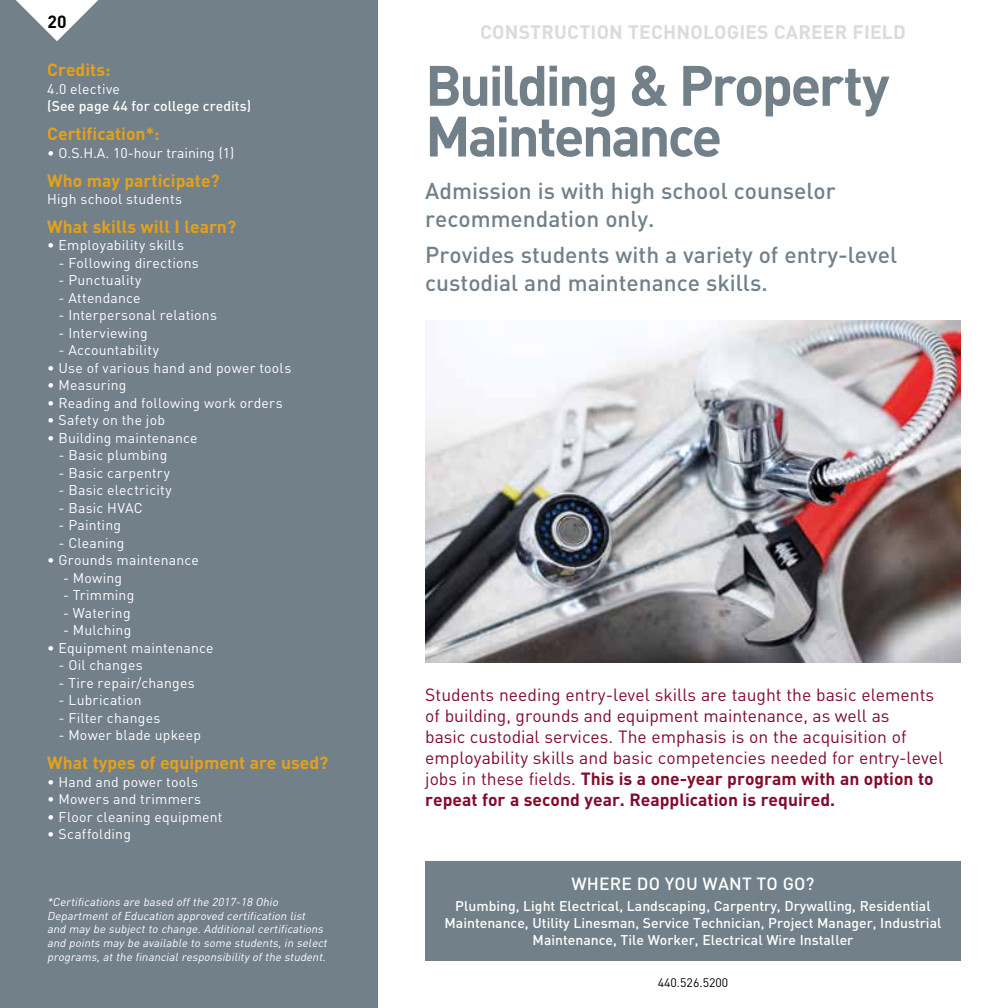
<style>
.page{position:relative;width:1008px;height:1008px;background:#fff}
.page>*{position:absolute;margin:0;border:0;box-sizing:border-box;transform-origin:0 0}
.t1{font:700 56px/50.8px "DIN Pro";letter-spacing:-.05em;color:#72808a}
.t2{font:500 22.75px/28px "DIN Pro";color:#72808a}
.t3{font:700 19.25px "DIN Pro";letter-spacing:.01em;color:#d8dcdf}
.t4{font:17.5px/21px "DIN Pro";color:#830b2c}
.t5{font:700 17.5px "DIN Pro";color:#e4a11b}
.t6{font:500 17.5px "DIN Pro";letter-spacing:.01em;color:#fff}
.t7{font:700 17.5px "DIN Pro";color:#000}
.t8{font:14px "DIN Pro";letter-spacing:.015em;color:#fff}
.t9{font:500 14px/16.8px "DIN Pro";color:#fff;text-align:center}
.t10{font:12.25px "DIN Pro";color:#000}
.t11{font:italic 11.38px/13.7px "DIN Pro";color:#fff}
.s1{font-weight:700}
</style>
<div class="page">
<img style="left:425px;top:320px;width:536px;height:342px">
<div style="left:0;top:0;width:378px;height:1008px;background:#72808a"></div>
<svg style="left:16px;top:0;width:82px;height:41px"></svg>
<div style="left:425px;top:861px;width:536px;height:100px;background:#72808a"></div>
<p class="t7" style="left:48px;top:10px;width:21px">20</p>
<p class="t5" style="left:47px;top:58px;width:65px">Credits:</p>
<p class="t8" style="left:47px;top:79px;width:74px">4.0 elective</p>
<p class="t9" style="left:47px;top:97px;width:205px">(See page 44 for college credits)</p>
<p class="t5" style="left:47px;top:122px;width:114px">Certification*:</p>
<p class="t8" style="left:47px;top:143px;width:189px">• O.S.H.A. 10-hour training (1)</p>
<p class="t5" style="left:47px;top:168px;width:174px">Who may participate?</p>
<p class="t8" style="left:47px;top:190px;width:136px">High school students</p>
<p class="t5" style="left:47px;top:215px;width:190px">What skills will I learn?</p>
<p class="t8" style="left:47px;top:236px;width:138px">• Employability skills</p>
<p class="t8" style="left:59px;top:253px;width:142px">- Following directions</p>
<p class="t8" style="left:59px;top:271px;width:84px">- Punctuality</p>
<p class="t8" style="left:59px;top:288px;width:84px">- Attendance</p>
<p class="t8" style="left:59px;top:306px;width:160px">- Interpersonal relations</p>
<p class="t8" style="left:59px;top:323px;width:91px">- Interviewing</p>
<p class="t8" style="left:59px;top:341px;width:102px">- Accountability</p>
<p class="t8" style="left:47px;top:358px;width:246px">• Use of various hand and power tools</p>
<p class="t8" style="left:47px;top:376px;width:81px">• Measuring</p>
<p class="t8" style="left:47px;top:393px;width:237px">• Reading and following work orders</p>
<p class="t8" style="left:47px;top:411px;width:119px">• Safety on the job</p>
<p class="t8" style="left:47px;top:428px;width:152px">• Building maintenance</p>
<p class="t8" style="left:59px;top:446px;width:110px">- Basic plumbing</p>
<p class="t8" style="left:59px;top:463px;width:113px">- Basic carpentry</p>
<p class="t8" style="left:59px;top:481px;width:115px">- Basic electricity</p>
<p class="t8" style="left:59px;top:498px;width:86px">- Basic HVAC</p>
<p class="t8" style="left:59px;top:516px;width:64px">- Painting</p>
<p class="t8" style="left:59px;top:533px;width:68px">- Cleaning</p>
<p class="t8" style="left:47px;top:551px;width:153px">• Grounds maintenance</p>
<p class="t8" style="left:63px;top:568px;width:61px">- Mowing</p>
<p class="t8" style="left:63px;top:586px;width:73px">- Trimming</p>
<p class="t8" style="left:63px;top:603px;width:69px">- Watering</p>
<p class="t8" style="left:63px;top:621px;width:70px">- Mulching</p>
<p class="t8" style="left:47px;top:638px;width:168px">• Equipment maintenance</p>
<p class="t8" style="left:59px;top:656px;width:86px">- Oil changes</p>
<p class="t8" style="left:59px;top:673px;width:138px">- Tire repair/changes</p>
<p class="t8" style="left:59px;top:691px;width:85px">- Lubrication</p>
<p class="t8" style="left:59px;top:708px;width:103px">- Filter changes</p>
<p class="t8" style="left:59px;top:726px;width:144px">- Mower blade upkeep</p>
<p class="t5" style="left:47px;top:751px;width:283px">What types of equipment are used?</p>
<p class="t8" style="left:47px;top:772px;width:152px">• Hand and power tools</p>
<p class="t8" style="left:47px;top:790px;width:156px">• Mowers and trimmers</p>
<p class="t8" style="left:47px;top:807px;width:177px">• Floor cleaning equipment</p>
<p class="t8" style="left:47px;top:825px;width:85px">• Scaffolding</p>
<p class="t11" style="left:47px;top:895px;width:284px">*Certifications are based offthe 2017-18 Ohio DepartmentofEducation approved certification list and may be subjectto change.Additionalcertifications and points may be available to some students,in select programs,atthe financialresponsibility ofthe student.</p>
<h3 class="t3" style="left:480px;top:19px;width:427px">CONSTRUCTION TECHNOLOGIES CAREER FIELD</h3>
<h1 class="t1" style="left:425px;top:58px;width:466px">Building &amp; Property<br>Maintenance</h1>
<h2 class="t2" style="left:425px;top:176px;width:412px">Admission is with high school counselor recommendation only.</h2>
<h2 class="t2" style="left:425px;top:240px;width:473px">Provides students with a variety of entry-level custodial and maintenance skills.</h2>
<p class="t4" style="left:425px;top:683px;width:520px">Students needing entry-level skills are taught the basic elements of building, grounds and equipment maintenance, as well as<br>basic custodial services. The emphasis is on the acquisition of employability skills and basic competencies needed for entry-level jobs in these fields. <span class="s1">This is a one-year program with an option to repeat for a second year. Reapplication is required.</span></p>
<p class="t6" style="left:572px;top:872px;width:244px">WHERE DO YOU WANT TO GO?</p>
<p class="t9" style="left:445px;top:897px;width:498px">Plumbing, Light Electrical, Landscaping, Carpentry, Drywalling, Residential<br>Maintenance, Utility Linesman, Service Technician, Project Manager, Industrial<br>Maintenance, Tile Worker, Electrical Wire Installer</p>
<p class="t10" style="left:658px;top:974px;width:72px">440.526.5200</p>
</div>
